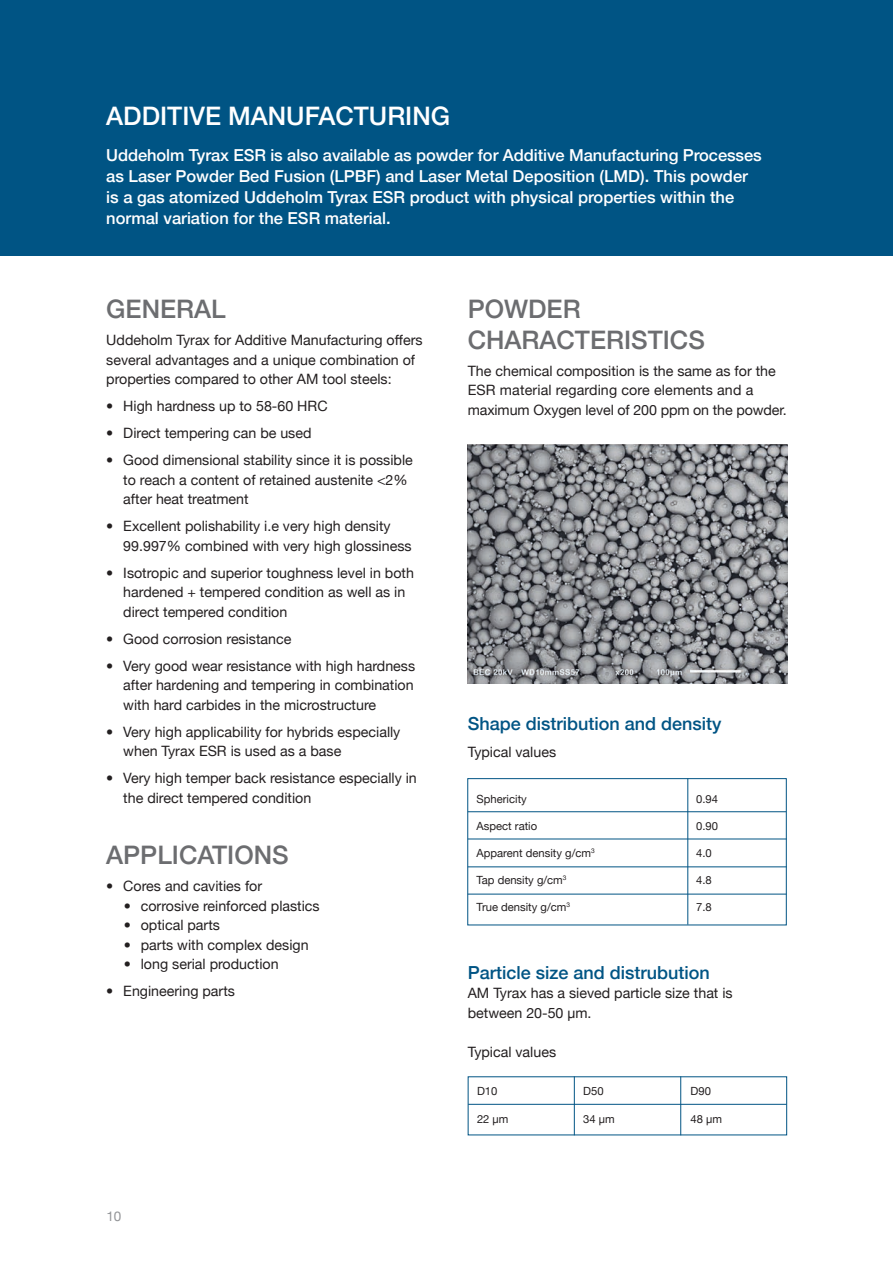
<style>
.page{position:relative;width:893px;height:1263px;background:#fff}
.page>*{position:absolute;margin:0;border:0;box-sizing:border-box;transform-origin:0 0}
.Brödtext{font:500 25.5px/30.6px "Helvetica Neue";color:#6c6d70}
.Brödtext-2{font:500 25.5px "Helvetica Neue";color:#fff}
.Brödtext-3{font:500 18px "Helvetica Neue";color:#005484}
.Brödtext-4{font:500 16.5px/21px "Helvetica Neue";color:#fff}
.Brödtext-5{font:14.25px/19.5px "Helvetica Neue";color:#231f20}
.t1{font:13.5px "Helvetica Neue";color:#939598}
.Brödtext-6{font:11.25px "Helvetica Neue";color:#231f20}
.s1{font-weight:500}
</style>
<div class="page">
<div style="left:0;top:0;width:893px;height:255px;background:#005484"></div>
<img style="left:467px;top:444px;width:320px;height:240px">
<hr style="left:468px;top:811px;width:318px;height:1px;background:#005484">
<hr style="left:688px;top:778px;width:1px;height:146px;background:#005484">
<hr style="left:468px;top:839px;width:319px;height:1px;background:#005484">
<div style="left:467px;top:778px;width:320px;height:147px;border:1px solid #005484"></div>
<hr style="left:468px;top:867px;width:319px;height:1px;background:#005484">
<hr style="left:468px;top:894px;width:318px;height:1px;background:#005484">
<hr style="left:468px;top:1104px;width:318px;height:1px;background:#005484">
<hr style="left:680px;top:1076px;width:1px;height:59px;background:#005484">
<hr style="left:574px;top:1076px;width:1px;height:59px;background:#005484">
<p class="Brödtext-2" style="left:106px;top:95px;width:345px">ADDITIVE MANUFACTURING</p>
<p class="Brödtext-4" style="left:106px;top:143px;width:657px">Uddeholm Tyrax ESR is also available as powder for Additive Manufacturing Processes as Laser Powder Bed Fusion (LPBF) and Laser Metal Deposition (LMD). This powder is a gas atomized Uddeholm Tyrax ESR product with physical properties within the normal variation for the ESR material.</p>
<p class="Brödtext" style="left:106px;top:292px;width:121px">GENERAL</p>
<p class="Brödtext-5" style="left:106px;top:331px;width:318px">Uddeholm Tyrax for Additive Manufacturing offers several advantages and a unique combination of properties compared to other AM tool steels:</p>
<p class="Brödtext-5" style="left:106px;top:397px;width:223px"><span class="s1">•</span> High hardness up to 58-60 HRC</p>
<p class="Brödtext-5" style="left:106px;top:424px;width:207px"><span class="s1">•</span> Direct tempering can be used</p>
<p class="Brödtext-5" style="left:123px;top:451px;width:291px;text-indent:-17px"><span class="s1">•</span> Good dimensional stability since it is possible to reach a content of retained austenite &lt;2% after heat treatment</p>
<p class="Brödtext-5" style="left:123px;top:517px;width:290px;text-indent:-17px"><span class="s1">•</span> Excellent polishability i.e very high density<br>99.997% combined with very high glossiness</p>
<p class="Brödtext-5" style="left:123px;top:564px;width:292px;text-indent:-17px"><span class="s1">•</span> Isotropic and superior toughness level in both hardened + tempered condition as well as in direct tempered condition</p>
<p class="Brödtext-5" style="left:106px;top:630px;width:187px"><span class="s1">•</span> Good corrosion resistance</p>
<p class="Brödtext-5" style="left:123px;top:657px;width:293px;text-align:justify;text-indent:-17px"><span class="s1">•</span> Very good wear resistance with high hardness after hardening and tempering in combination with hard carbides in the microstructure</p>
<p class="Brödtext-5" style="left:123px;top:723px;width:279px;text-indent:-17px"><span class="s1">•</span> Very high applicability for hybrids especially when Tyrax ESR is used as a base</p>
<p class="Brödtext-5" style="left:123px;top:769px;width:295px;text-indent:-17px"><span class="s1">•</span> Very high temper back resistance especially in the direct tempered condition</p>
<p class="Brödtext" style="left:106px;top:838px;width:184px">APPLICATIONS</p>
<p class="Brödtext-5" style="left:106px;top:877px;width:157px"><span class="s1">•</span> Cores and cavities for</p>
<p class="Brödtext-5" style="left:124px;top:896px;width:197px"><span class="s1">•</span> corrosive reinforced plastics</p>
<p class="Brödtext-5" style="left:124px;top:916px;width:98px"><span class="s1">•</span> optical parts</p>
<p class="Brödtext-5" style="left:124px;top:935px;width:186px"><span class="s1">•</span> parts with complex design</p>
<p class="Brödtext-5" style="left:124px;top:955px;width:156px"><span class="s1">•</span> long serial production</p>
<p class="Brödtext-5" style="left:106px;top:982px;width:130px"><span class="s1">•</span> Engineering parts</p>
<p class="t1" style="left:106px;top:1206px;width:16px">10</p>
<p class="Brödtext" style="left:468px;top:292px;width:239px">POWDER<br>CHARACTERISTICS</p>
<p class="Brödtext-5" style="left:468px;top:362px;width:320px">The chemical composition is the same as for the<br>ESR material regarding core elements and a maximum Oxygen level of 200 ppm on the powder.</p>
<p class="Brödtext-3" style="left:468px;top:709px;width:255px">Shape distribution and density</p>
<p class="Brödtext-5" style="left:468px;top:743px;width:90px">Typical values</p>
<p class="Brödtext-6" style="left:477px;top:791px;width:52px">Sphericity</p>
<p class="Brödtext-6" style="left:696px;top:791px;width:23px">0.94</p>
<p class="Brödtext-6" style="left:477px;top:818px;width:62px">Aspect ratio</p>
<p class="Brödtext-6" style="left:696px;top:818px;width:23px">0.90</p>
<p class="Brödtext-6" style="left:477px;top:845px;width:120px">Apparent density g/cm<sup>3</sup></p>
<p class="Brödtext-6" style="left:696px;top:845px;width:17px">4.0</p>
<p class="Brödtext-6" style="left:477px;top:872px;width:91px">Tap density g/cm<sup>3</sup></p>
<p class="Brödtext-6" style="left:696px;top:872px;width:17px">4.8</p>
<p class="Brödtext-6" style="left:477px;top:899px;width:95px">True density g/cm<sup>3</sup></p>
<p class="Brödtext-6" style="left:696px;top:899px;width:17px">7.8</p>
<p class="Brödtext-3" style="left:468px;top:958px;width:244px">Particle size and distrubution</p>
<p class="Brödtext-5" style="left:468px;top:984px;width:266px">AM Tyrax has a sieved particle size that is between 20-50 µm.</p>
<p class="Brödtext-5" style="left:468px;top:1042px;width:90px">Typical values</p>
<p class="Brödtext-6" style="left:477px;top:1083px;width:22px">D10</p>
<p class="Brödtext-6" style="left:583px;top:1083px;width:22px">D50</p>
<p class="Brödtext-6" style="left:690px;top:1083px;width:22px">D90</p>
<p class="Brödtext-6" style="left:477px;top:1111px;width:33px">22 µm</p>
<p class="Brödtext-6" style="left:583px;top:1111px;width:33px">34 µm</p>
<p class="Brödtext-6" style="left:690px;top:1111px;width:33px">48 µm</p>
</div>
